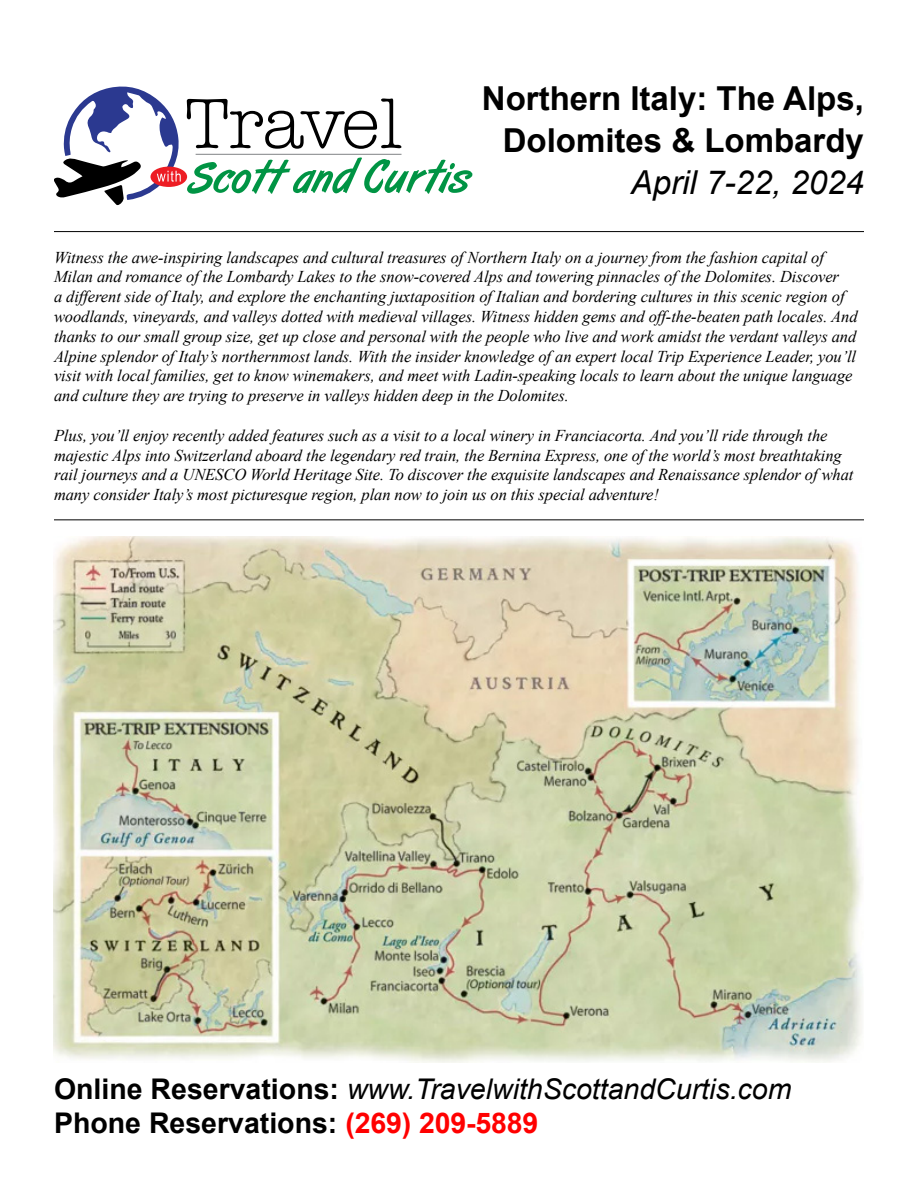
<style>
.page{position:relative;width:918px;height:1188px;background:#fff}
.page>*{position:absolute;margin:0;border:0;box-sizing:border-box;transform-origin:0 0}
.t1{font:700 33px "Arial";color:#000}
.t2{font:italic 33px "Arial";color:#000}
.t3{font:italic 28.5px "Arial";color:#000}
.t4{font:700 28.5px "Arial";color:#000}
.t5{font:italic 16.5px/19.8px "Times New Roman";letter-spacing:-.005em;color:#000}
.s1{font-weight:700;font-style:normal}
.s2{color:#f00}
</style>
<div class="page">
<hr style="left:54px;top:519px;width:810px;height:1px;background:#000">
<hr style="left:54px;top:231px;width:810px;height:1px;background:#000">
<div style="left:150px;top:167px;width:37px;height:20px;background:#ed1d24;border-radius:50%"></div>
<svg style="left:54px;top:86px;width:127px;height:119px"></svg>
<svg style="left:187px;top:98px;width:214px;height:51px"></svg>
<svg style="left:187px;top:157px;width:285px;height:37px"></svg>
<hr style="left:196px;top:154px;width:206px;height:1px;background:#808285">
<img style="left:54px;top:537px;width:808px;height:525px">
<p class="t1" style="left:482px;top:76px;width:383px">Northern Italy: The Alps,</p>
<p class="t1" style="left:503px;top:118px;width:363px">Dolomites &amp; Lombardy</p>
<p class="t2" style="left:631px;top:161px;width:234px">April 7-22, 2024</p>
<p class="t5" style="left:54px;top:247px;width:805px">Witness the awe-inspiring landscapes and cultural treasures of Northern Italy on a journey from the fashion capital of Milan and romance of the Lombardy Lakes to the snow-covered Alps and towering pinnacles of the Dolomites. Discover<br>a different side of Italy, and explore the enchanting juxtaposition of Italian and bordering cultures in this scenic region of woodlands, vineyards, and valleys dotted with medieval villages. Witness hidden gems and off-the-beaten path locales. And thanks to our small group size, get up close and personal with the people who live and work amidst the verdant valleys and Alpine splendor of Italy’s northernmost lands. With the insider knowledge of an expert local Trip Experience Leader, you’ll visit with local families, get to know winemakers, and meet with Ladin-speaking locals to learn about the unique language and culture they are trying to preserve in valleys hidden deep in the Dolomites.</p>
<p class="t5" style="left:54px;top:425px;width:801px">Plus, you’ll enjoy recently added features such as a visit to a local winery in Franciacorta. And you’ll ride through the majestic Alps into Switzerland aboard the legendary red train, the Bernina Express, one of the world’s most breathtaking rail journeys and a UNESCO World Heritage Site. To discover the exquisite landscapes and Renaissance splendor of what many consider Italy’s most picturesque region, plan now to join us on this special adventure!</p>
<p class="t3" style="left:54px;top:1071px;width:739px"><span class="s1">Online Reservations:</span> www.TravelwithScottandCurtis.com</p>
<p class="t4" style="left:54px;top:1103px;width:486px">Phone Reservations: <span class="s2">(269) 209-5889</span></p>
</div>
